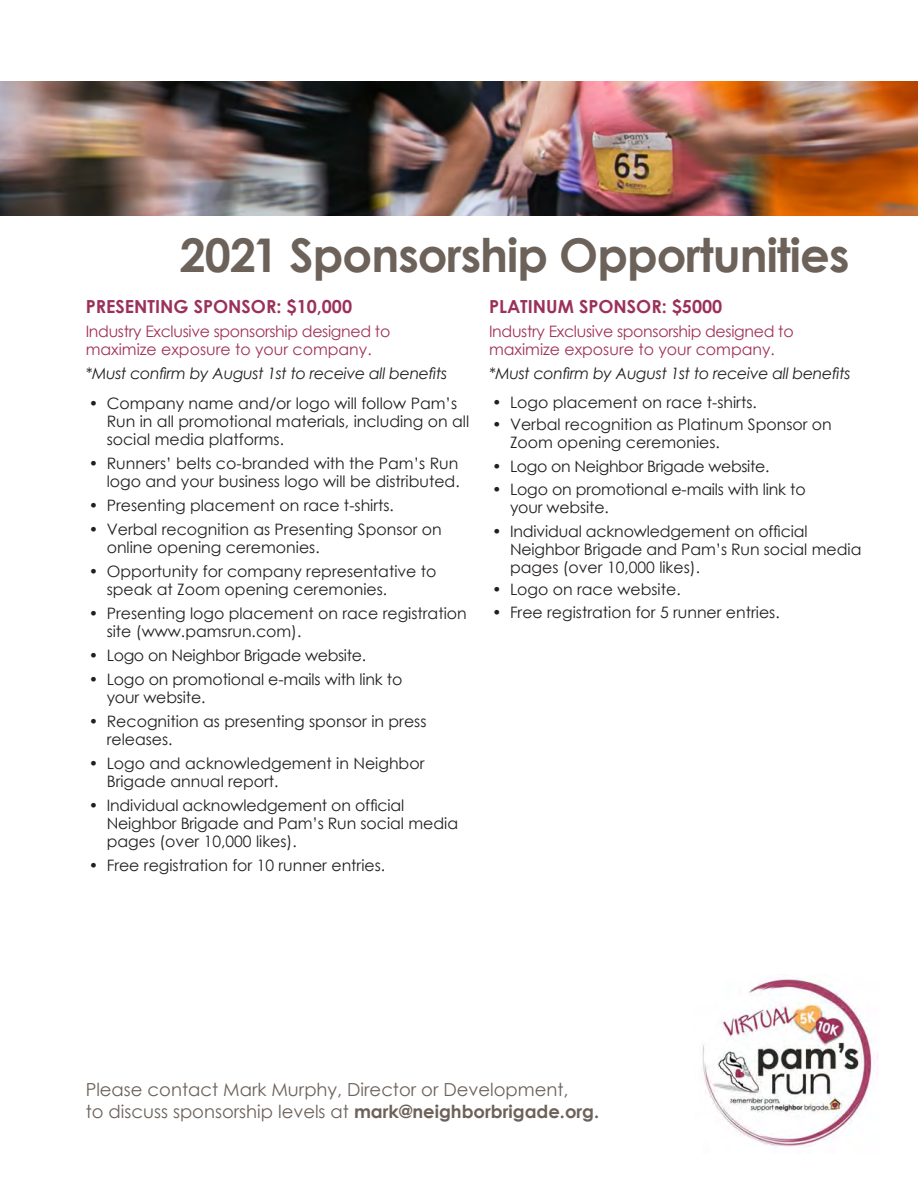
<style>
.page{position:relative;width:918px;height:1188px;background:#fff}
.page>*{position:absolute;margin:0;border:0;box-sizing:border-box;transform-origin:0 0}
.t1{font:700 46.5px "Century Gothic";letter-spacing:-.02em;color:#6c625a}
.t2{font:18px "Century Gothic";color:#6c625a}
.t3{font:700 18px "Century Gothic";color:#9b315a}
.t4{font:15.75px/18px "Century Gothic";color:#231f20}
.t5{font:15.75px/18px "Century Gothic";letter-spacing:-.02em;color:#a13158}
.t6{font:italic 15.75px "Century Gothic";letter-spacing:-.02em;color:#231f20}
.t7{font:15.75px "Century Gothic";letter-spacing:-.02em;color:#231f20}
.s1{font-weight:700}
</style>
<div class="page">
<img style="left:0;top:81px;width:918px;height:135px">
<img style="left:702px;top:978px;width:177px;height:169px">
<p class="t1" style="left:180px;top:219px;width:671px">2021 Sponsorship Opportunities</p>
<p class="t3" style="left:86px;top:293px;width:268px">PRESENTING SPONSOR: $10,000</p>
<p class="t5" style="left:86px;top:322px;width:306px">Industry Exclusive sponsorship designed to maximize exposure to your company.</p>
<p class="t6" style="left:86px;top:364px;width:363px">*Must confirm by August 1st to receive all benefits</p>
<p class="t4" style="left:107px;top:394px;width:364px;text-indent:-18px">• Company name and/or logo will follow Pam’s<br>Run in all promotional materials, including on all social media platforms.</p>
<p class="t4" style="left:89px;top:454px;width:373px;text-align:right">• Runners’ belts co-branded with the Pam’s Run logo and your business logo will be distributed.</p>
<p class="t4" style="left:89px;top:496px;width:307px">• Presenting placement on race t-shirts.</p>
<p class="t4" style="left:107px;top:520px;width:337px;text-indent:-18px">• Verbal recognition as Presenting Sponsor on online opening ceremonies.</p>
<p class="t4" style="left:107px;top:562px;width:331px;text-indent:-18px">• Opportunity for company representative to speak at Zoom opening ceremonies.</p>
<p class="t4" style="left:107px;top:604px;width:362px;text-indent:-18px">• Presenting logo placement on race registration site (www.pamsrun.com).</p>
<p class="t7" style="left:89px;top:644px;width:279px">• Logo on Neighbor Brigade website.</p>
<p class="t4" style="left:107px;top:670px;width:297px;text-indent:-18px">• Logo on promotional e-mails with link to your website.</p>
<p class="t4" style="left:107px;top:712px;width:321px;text-indent:-18px">• Recognition as presenting sponsor in press releases.</p>
<p class="t4" style="left:107px;top:754px;width:319px;text-indent:-18px">• Logo and acknowledgement in Neighbor<br>Brigade annual report.</p>
<p class="t4" style="left:107px;top:796px;width:353px;text-indent:-18px">• Individual acknowledgement on official<br>Neighbor Brigade and Pam’s Run social media pages (over 10,000 likes).</p>
<p class="t4" style="left:89px;top:856px;width:298px">• Free registration for 10 runner entries.</p>
<p class="t3" style="left:489px;top:293px;width:235px">PLATINUM SPONSOR: $5000</p>
<p class="t5" style="left:489px;top:322px;width:306px">Industry Exclusive sponsorship designed to maximize exposure to your company.</p>
<p class="t6" style="left:489px;top:364px;width:363px">*Must confirm by August 1st to receive all benefits</p>
<p class="t4" style="left:492px;top:393px;width:266px">• Logo placement on race t-shirts.</p>
<p class="t4" style="left:510px;top:415px;width:323px;text-indent:-18px">• Verbal recognition as Platinum Sponsor on<br>Zoom opening ceremonies.</p>
<p class="t7" style="left:492px;top:455px;width:279px">• Logo on Neighbor Brigade website.</p>
<p class="t4" style="left:510px;top:480px;width:297px;text-indent:-18px">• Logo on promotional e-mails with link to your website.</p>
<p class="t4" style="left:510px;top:522px;width:353px;text-indent:-18px">• Individual acknowledgement on official<br>Neighbor Brigade and Pam’s Run social media pages (over 10,000 likes).</p>
<p class="t4" style="left:492px;top:580px;width:190px">• Logo on race website.</p>
<p class="t4" style="left:492px;top:603px;width:289px">• Free registration for 5 runner entries.</p>
<p class="t2" style="left:86px;top:1077px;width:484px">Please contact Mark Murphy, Director or Development,</p>
<p class="t2" style="left:86px;top:1099px;width:515px">to discuss sponsorship levels at <span class="s1">mark@neighborbrigade.org.</span></p>
</div>
